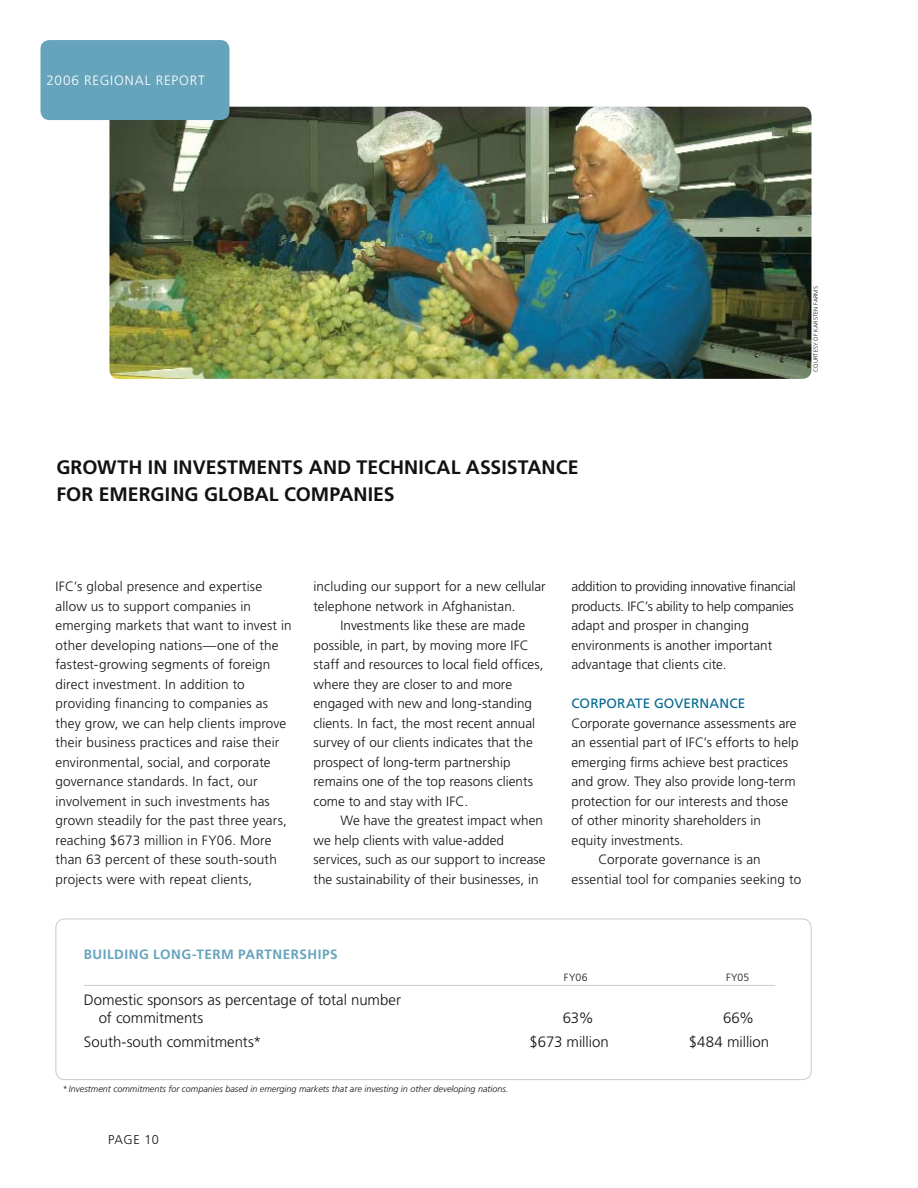
<style>
.page{position:relative;width:918px;height:1188px;background:#fff}
.page>*{position:absolute;margin:0;border:0;box-sizing:border-box;transform-origin:0 0}
.t1{font:700 19.5px/27px "Frutiger";color:#121212}
.t2{font:300 15px/18px "Frutiger";color:#121212}
.t3{font:300 13.5px/19.5px "Frutiger";letter-spacing:.01em;color:#121212}
.t4{font:700 13.5px "Frutiger";letter-spacing:.035em;color:#66a4bc}
.t5{font:13.5px "Frutiger";letter-spacing:.015em;color:#00678f}
.t6{font:300 13.5px "Frutiger";letter-spacing:.065em;color:#fff}
.t7{font:300 12.75px "Frutiger";color:#121212}
.t8{font:300 10.5px "Frutiger";letter-spacing:.04em;color:#121212}
.t9{font:italic 300 9px "Frutiger";color:#121212}
.t10{font:300 6px "Frutiger";letter-spacing:.03em;color:#121212}
</style>
<div class="page">
<img style="left:109px;top:107px;width:702px;height:272px;border-radius:9px">
<div style="left:55px;top:919px;width:757px;height:161px;border:1px solid #c9cccb;border-radius:9px"></div>
<hr style="left:84px;top:985px;width:691px;height:1px;background:#c9cccb">
<div style="left:40px;top:40px;width:190px;height:80px;background:#66a4bc;border-radius:9px"></div>
<p class="t6" style="left:46px;top:73px;width:160px">2006 regional report</p>
<p class="t10" style="left:812px;top:372px;width:86px;rotate:-90deg">Courtesy of Karsten Farms</p>
<h1 class="t1" style="left:56px;top:454px;width:524px">GROWTH IN INVESTMENTS AND TECHNICAL ASSISTANCE<br>FOR EMERGING GLOBAL COMPANIES</h1>
<p class="t3" style="left:55px;top:577px;width:238px">I FC’s global presence and expertise allow us to support companies in emerging markets that want to invest in other developing nations—one of the fastest-growing segments of foreign direct investment. I n addition to providing financing to companies as they grow, we can help clients improve their business practices and raise their environmental, social, and corporate governance standards. I n fact, our involvement in such investments has grown steadily for the past three years, reaching $673 million in FY06. More than 63 percent of these south-south projects were with repeat clients,</p>
<p class="t3" style="left:313px;top:577px;width:234px">including our support for a new cellular</p>
<p class="t3" style="left:313px;top:596px;width:204px">telephone network in Afghanistan.</p>
<p class="t3" style="left:340px;top:616px;width:186px">I nvestments like these are made</p>
<p class="t3" style="left:313px;top:635px;width:217px">possible, in part, by moving more I FC</p>
<p class="t3" style="left:313px;top:655px;width:232px">staff and resources to local field offices,</p>
<p class="t3" style="left:313px;top:674px;width:200px">where they are closer to and more</p>
<p class="t3" style="left:313px;top:694px;width:220px">engaged with new and long-standing</p>
<p class="t3" style="left:313px;top:713px;width:223px">clients. I n fact, the most recent annual</p>
<p class="t3" style="left:313px;top:733px;width:221px">survey of our clients indicates that the</p>
<p class="t3" style="left:313px;top:752px;width:199px">prospect of long-term partnership</p>
<p class="t3" style="left:313px;top:772px;width:221px">remains one of the top reasons clients</p>
<p class="t3" style="left:313px;top:791px;width:156px">come to and stay with I FC.</p>
<p class="t3" style="left:340px;top:811px;width:204px">We have the greatest impact when</p>
<p class="t3" style="left:313px;top:830px;width:192px">we help clients with value-added</p>
<p class="t3" style="left:313px;top:850px;width:234px">services, such as our support to increase</p>
<p class="t3" style="left:313px;top:869px;width:227px">the sustainability of their businesses, in</p>
<p class="t3" style="left:571px;top:577px;width:226px">addition to providing innovative financial products. I FC’s ability to help companies adapt and prosper in changing environments is another important advantage that clients cite.</p>
<p class="t5" style="left:571px;top:695px;width:175px">CORPORATE GOVERNANCE</p>
<p class="t3" style="left:571px;top:713px;width:227px">Corporate governance assessments are</p>
<p class="t3" style="left:571px;top:733px;width:229px">an essential part of I FC’s efforts to help</p>
<p class="t3" style="left:571px;top:752px;width:218px">emerging firms achieve best practices</p>
<p class="t3" style="left:571px;top:772px;width:226px">and grow. They also provide long-term</p>
<p class="t3" style="left:571px;top:791px;width:218px">protection for our interests and those</p>
<p class="t3" style="left:571px;top:811px;width:191px">of other minority shareholders in</p>
<p class="t3" style="left:571px;top:830px;width:114px">equity investments.</p>
<p class="t3" style="left:598px;top:850px;width:164px">Corporate governance is an</p>
<p class="t3" style="left:571px;top:869px;width:231px">essential tool for companies seeking to</p>
<p class="t4" style="left:84px;top:946px;width:255px">BUILDING LONG-TERM PARTNERSHIPS</p>
<p class="t2" style="left:99px;top:991px;width:304px;text-indent:-15px">Domestic sponsors as percentage of total number of commitments</p>
<p class="t8" style="left:564px;top:971px;width:25px">FY06</p>
<p class="t8" style="left:726px;top:971px;width:25px">FY05</p>
<p class="t2" style="left:563px;top:1009px;width:33px">63%</p>
<p class="t2" style="left:723px;top:1009px;width:33px">66%</p>
<p class="t2" style="left:84px;top:1033px;width:179px">South-south commitments*</p>
<p class="t2" style="left:530px;top:1033px;width:81px">$673 million</p>
<p class="t2" style="left:689px;top:1033px;width:82px">$484 million</p>
<p class="t9" style="left:62px;top:1083px;width:448px">* Investment commitments for companies based in emerging markets that are investing in other developing nations.</p>
<p class="t7" style="left:108px;top:1132px;width:52px">PAGE 10</p>
</div>
